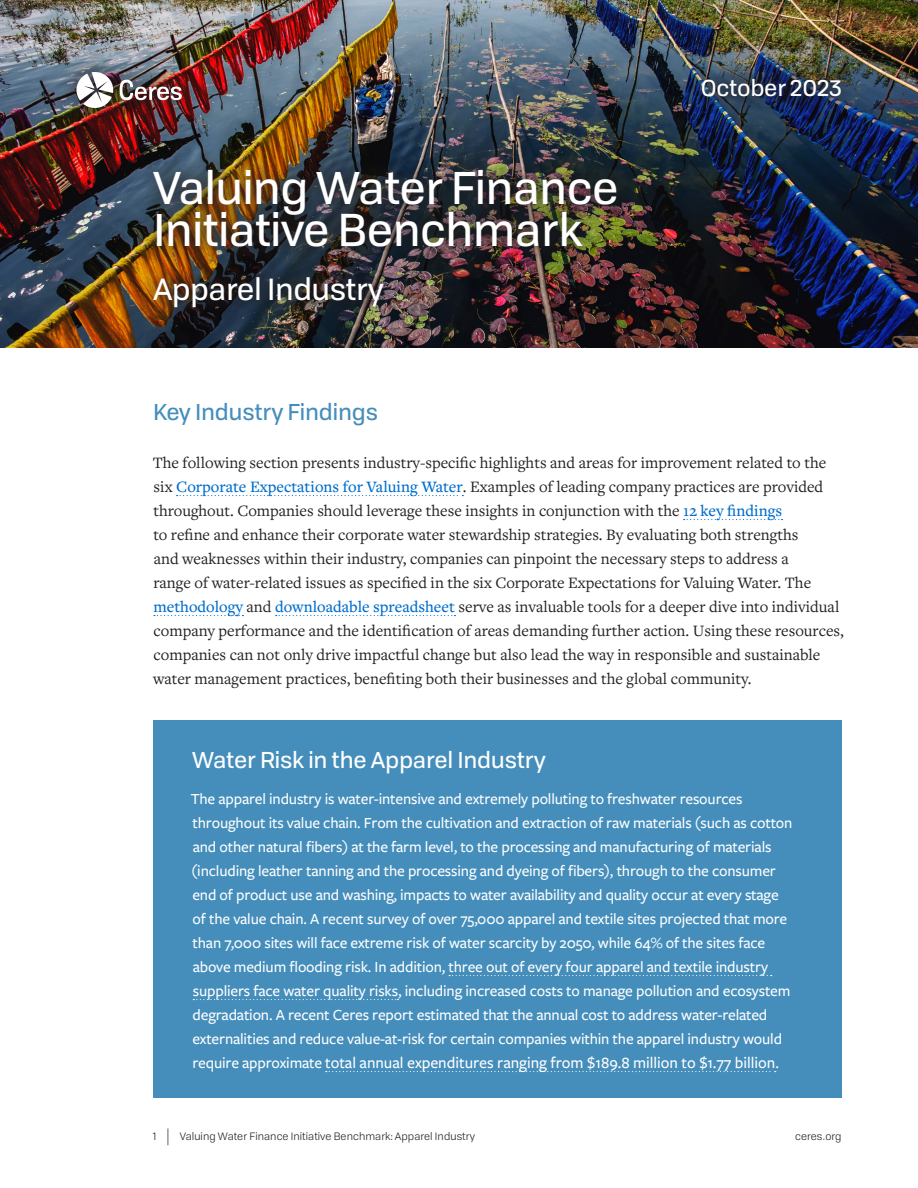
<style>
.page{position:relative;width:918px;height:1188px;background:#fff}
.page>*{position:absolute;margin:0;border:0;box-sizing:border-box;transform-origin:0 0}
.t1{font:45px/42px "Tofino";letter-spacing:-.015em;color:#fff}
.t2{font:30px "Tofino";letter-spacing:-.015em;color:#fff}
.Head_C{font:22.5px "Tofino";letter-spacing:-.01em;color:#fff}
.Head_C-2{font:22.5px "Tofino";letter-spacing:-.01em;color:#458ebc}
.Head_B{font:22.5px "Tofino";letter-spacing:-.01em;color:#fff}
.Body___1st{font:16.5px/24px "Freight Text Pro";color:#231f20}
.Body___Box{font:500 16.5px "Freight Sans Pro";color:#fff}
.Body___Box-2{font:500 16.05px/24px "Freight Sans Pro";letter-spacing:-.01em;color:#fff}
.t3{font:10.5px "Tofino";letter-spacing:.005em;color:#231f20}
.s1{font-weight:500;color:#006dcd}
.s2{font-size:16.05px}
.s3{font-size:16.5px}
</style>
<div class="page">
<img style="left:0;top:0;width:918px;height:348px">
<svg style="left:177px;top:495px;width:286px;height:1px"></svg>
<svg style="left:684px;top:519px;width:99px;height:1px"></svg>
<svg style="left:154px;top:615px;width:89px;height:1px"></svg>
<svg style="left:276px;top:615px;width:179px;height:1px"></svg>
<div style="left:153px;top:720px;width:689px;height:378px;background:#458ebc"></div>
<svg style="left:449px;top:975px;width:323px;height:1px"></svg>
<svg style="left:193px;top:999px;width:205px;height:1px"></svg>
<svg style="left:326px;top:1071px;width:450px;height:1px"></svg>
<div style="left:56px;top:52px;width:805px;height:275px;background:#231f20;opacity:.75"></div>
<svg style="left:76px;top:72px;width:37px;height:36px"></svg>
<svg style="left:120px;top:80px;width:62px;height:20px"></svg>
<p class="t1" style="left:153px;top:164px;width:467px">Valuing Water Finance<br>Initiative Benchmark</p>
<p class="t2" style="left:153px;top:266px;width:233px">Apparel Industry</p>
<p class="Head_B" style="left:701px;top:70px;width:142px">October 2023</p>
<p class="Head_C-2" style="left:153px;top:395px;width:226px">Key Industry Findings</p>
<p class="Body___1st" style="left:153px;top:450px;width:693px">The following section presents industry-specific highlights and areas for improvement related to the six <span class="s1">Corporate Expectations for Valuing Water</span>. Examples of leading company practices are provided throughout. Companies should leverage these insights in conjunction with the <span class="s1">12 key findings<br></span>to refine and enhance their corporate water stewardship strategies. By evaluating both strengths<br>and weaknesses within their industry, companies can pinpoint the necessary steps to address a<br>range of water-related issues as specified in the six Corporate Expectations for Valuing Water. The <span class="s1">methodology</span> and <span class="s1">downloadable spreadsheet</span> serve as invaluable tools for a deeper dive into individual company performance and the identification of areas demanding further action. Using these resources, companies can not only drive impactful change but also lead the way in responsible and sustainable water management practices, benefiting both their businesses and the global community.</p>
<p class="Head_C" style="left:192px;top:743px;width:355px">Water Risk in the Apparel Industry</p>
<p class="Body___Box-2" style="left:191px;top:786px;width:603px">The apparel industry is water-intensive and extremely polluting to freshwater resources throughout its value chain. From the cultivation and extraction of raw materials (such as cotton and other natural fibers) at the farm level, to the processing and manufacturing of materials (including leather tanning and the processing and dyeing of fibers), through to the consumer end of product use and washing, impacts to water availability and quality occur at every stage of the value chain. A recent survey of over 75,000 apparel and textile sites projected that more than 7,000 sites will face extreme risk of water scarcity by 2050, while 64% of the sites face above medium flooding risk. In addition, three out of every four apparel and textile industry suppliers face water quality risks, including increased costs to manage pollution and ecosystem degradation. A recent Ceres report estimated that the annual cost to address water-related externalities and reduce value-at-risk for certain companies within the apparel industry would</p>
<p class="Body___Box" style="left:193px;top:1052px;width:588px"><span class="s2">require approximate</span> total annual expenditures ranging from $189.8 million to $1.77 billion<span class="s2">.</span></p>
<p class="t3" style="left:153px;top:1129px;width:324px">1 <span class="s3">|</span> Valuing Water Finance Initiative Benchmark: Apparel Industry</p>
<p class="t3" style="left:795px;top:1129px;width:48px">ceres.org</p>
</div>
